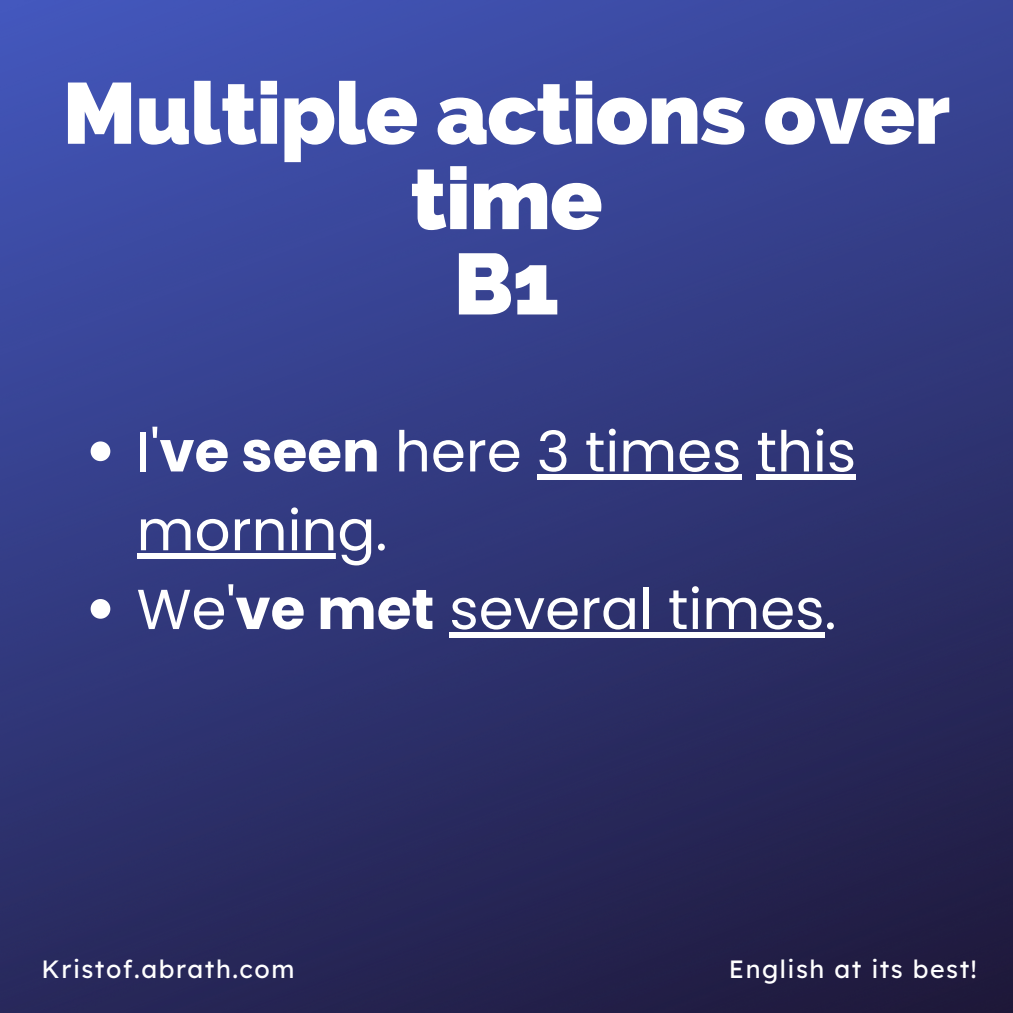
<style>
.page{position:relative;width:1013px;height:1013px;background:#fff}
.page>*{position:absolute;margin:0;border:0;box-sizing:border-box;transform-origin:0 0}
.t1{font:800 86.25px/85.2px "Raleway";letter-spacing:-.01em;color:#fff;text-align:center}
.t2{font:56.25px/78.8px "Poppins";color:#fff}
.t3{font:25px "Lexend Deca";letter-spacing:.06em;color:#fff}
.s1{font-weight:700}
</style>
<div class="page">
<img style="left:0;top:0;width:1012px;height:1012px">
<svg style="left:91px;top:441px;width:19px;height:20px"></svg>
<div style="left:536px;top:474px;width:205px;height:6px;background:#fff"></div>
<div style="left:756px;top:474px;width:100px;height:6px;background:#fff"></div>
<svg style="left:137px;top:553px;width:238px;height:5px"></svg>
<svg style="left:91px;top:599px;width:19px;height:19px"></svg>
<div style="left:449px;top:632px;width:375px;height:5px;background:#fff"></div>
<h1 class="t1" style="left:63px;top:71px;width:889px">Multiple actions over time<br>B1</h1>
<p class="t2" style="left:137px;top:412px;width:721px">I'<span class="s1">ve seen</span> here 3 times this morning.<br>We'<span class="s1">ve met</span> several times.</p>
<p class="t3" style="left:42px;top:953px;width:254px">Kristof.abrath.com</p>
<p class="t3" style="left:729px;top:953px;width:249px">English at its best!</p>
</div>
